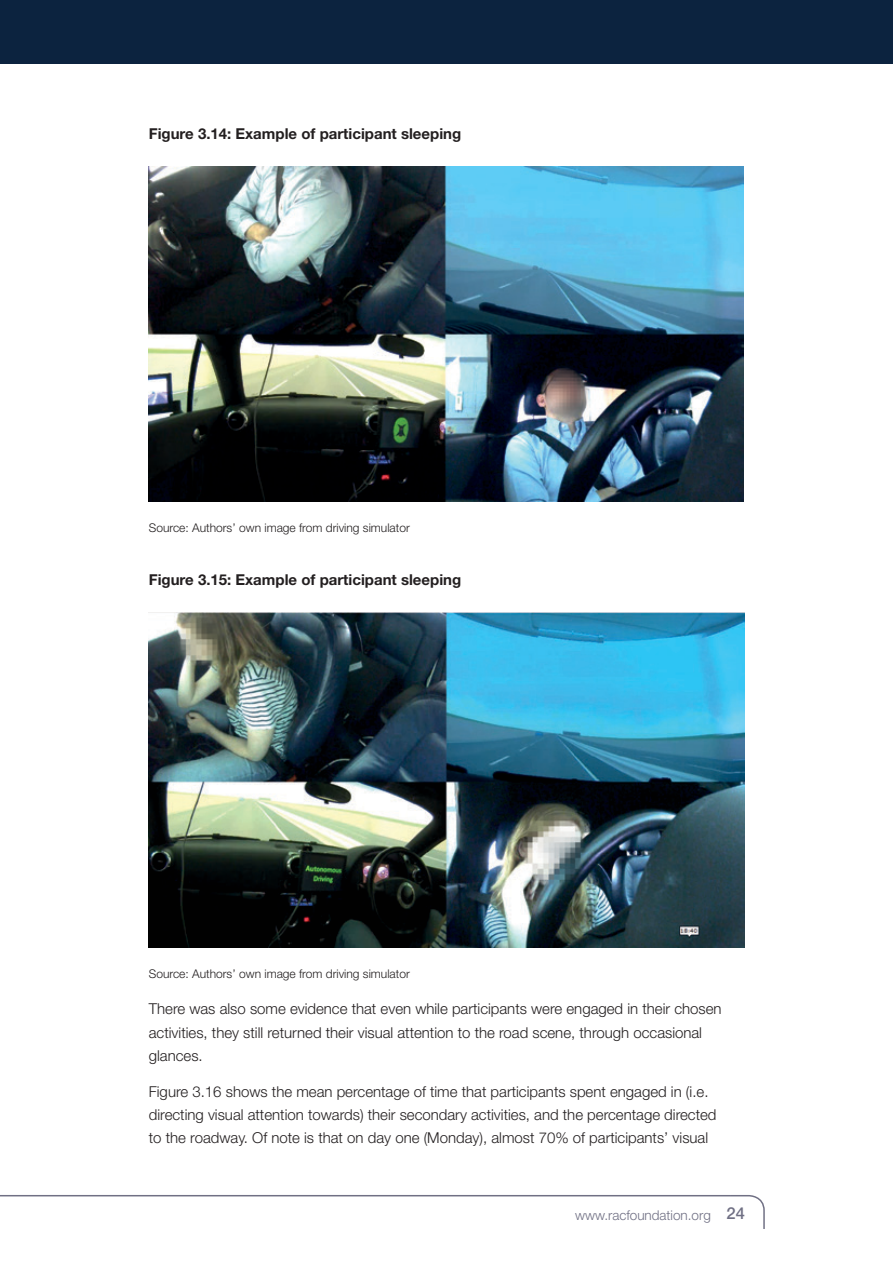
<style>
.page{position:relative;width:893px;height:1263px;background:#0c233f}
.page>*{position:absolute;margin:0;border:0;box-sizing:border-box;transform-origin:0 0}
.t1{font:300 15px/23.2px "Helvetica Neue";color:#231f20}
.t2{font:700 15px "Helvetica Neue";color:#231f20}
.t3{font:300 13.5px "Helvetica Neue";color:#707084}
.t4{font:300 12px "Helvetica Neue";color:#231f20}
.s1{font-weight:500;font-size:16.5px}
</style>
<div class="page">
<div style="left:0;top:65px;width:893px;height:1198px;background:#fff"></div>
<hr style="left:0;top:1195px;width:730px;height:1px;background:#707084">
<svg style="left:728px;top:1195px;width:37px;height:34px"></svg>
<img style="left:149px;top:167px;width:595px;height:334px">
<img style="left:149px;top:612px;width:595px;height:335px">
<p class="t2" style="left:149px;top:125px;width:314px">Figure 3.14: Example of participant sleeping</p>
<p class="t4" style="left:149px;top:520px;width:262px">Source: Authors’ own image from driving simulator</p>
<p class="t2" style="left:149px;top:570px;width:314px">Figure 3.15: Example of participant sleeping</p>
<p class="t4" style="left:149px;top:967px;width:262px">Source: Authors’ own image from driving simulator</p>
<p class="t1" style="left:149px;top:997px;width:574px">There was also some evidence that even while participants were engaged in their chosen activities, they still returned their visual attention to the road scene, through occasional glances.</p>
<p class="t1" style="left:149px;top:1079px;width:569px">Figure 3.16 shows the mean percentage of time that participants spent engaged in (i.e. directing visual attention towards) their secondary activities, and the percentage directed to the roadway. Of note is that on day one (Monday), almost 70% of participants’ visual</p>
<p class="t3" style="left:575px;top:1206px;width:171px">www.racfoundation.org <span class="s1">24</span></p>
</div>
